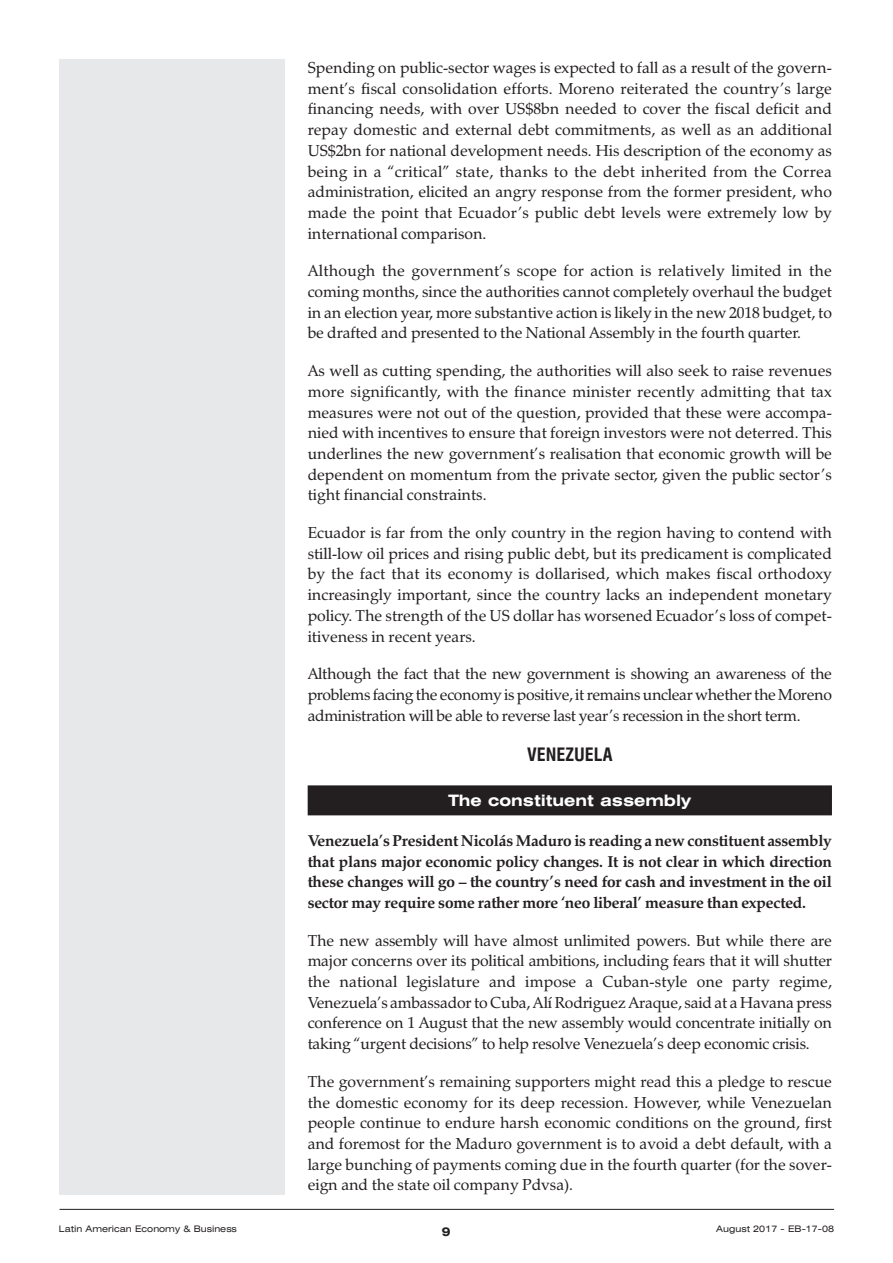
<style>
.page{position:relative;width:893px;height:1263px;background:#fff}
.page>*{position:absolute;margin:0;border:0;box-sizing:border-box;transform-origin:0 0}
.t1{font:700 condensed 18px "Swiss 721 BT";color:#231f20}
.t2{font:15.75px/20.7px "Zapf Calligraphic 801 BT";color:#231f20;text-align:justify}
.t3{font:700 15.75px/20.7px "Zapf Calligraphic 801 BT";letter-spacing:-.015em;color:#231f20;text-align:justify}
.t4{font:700 expanded 15.75px "Swiss 721 BT";color:#fff}
.t5{font:700 expanded 12px "Swiss 721 BT";color:#231f20}
.t6{font:expanded 9px "Swiss 721 BT";color:#231f20}
</style>
<div class="page">
<div style="left:308px;top:785px;width:524px;height:30px;background:#231f20"></div>
<div style="left:60px;top:60px;width:225px;height:1135px;background:#e7e8e9"></div>
<hr style="left:60px;top:1209px;width:774px;height:1px;background:#231f20">
<p class="t2" style="left:308px;top:57px;width:526px">Spending on public-sector wages is expected to fall as a result of the govern&shy;ment’s fiscal consolidation efforts. Moreno reiterated the country’s large financing needs, with over US$8bn needed to cover the fiscal deficit and repay domestic and external debt commitments, as well as an additional US$2bn for national development needs. His description of the economy as being in a “critical” state, thanks to the debt inherited from the Correa administration, elicited an angry response from the former president, who made the point that Ecuador’s public debt levels were extremely low by international comparison.</p>
<p class="t2" style="left:308px;top:261px;width:526px">Although the government’s scope for action is relatively limited in the coming months, since the authorities cannot completely overhaul the budget in an election year, more substantive action is likely in the new 2018 budget, to be drafted and presented to the National Assembly in the fourth quarter.</p>
<p class="t2" style="left:308px;top:360px;width:526px">As well as cutting spending, the authorities will also seek to raise revenues more significantly, with the finance minister recently admitting that tax measures were not out of the question, provided that these were accompa&shy;nied with incentives to ensure that foreign investors were not deterred. This underlines the new government’s realisation that economic growth will be dependent on momentum from the private sector, given the public sector’s tight financial constraints.</p>
<p class="t2" style="left:308px;top:522px;width:526px">Ecuador is far from the only country in the region having to contend with still-low oil prices and rising public debt, but its predicament is complicated by the fact that its economy is dollarised, which makes fiscal orthodoxy increasingly important, since the country lacks an independent monetary policy. The strength of the US dollar has worsened Ecuador’s loss of compet&shy;itiveness in recent years.</p>
<p class="t2" style="left:308px;top:663px;width:526px">Although the fact that the new government is showing an awareness of the problems facing the economy is positive, it remains unclear whether the Moreno administration will be able to reverse last year’s recession in the short term.</p>
<p class="t1" style="left:527px;top:744px;width:87px">VENEZUELA</p>
<p class="t4" style="left:448px;top:792px;width:244px">The constituent assembly</p>
<p class="t3" style="left:308px;top:830px;width:526px">Venezuela’s President Nicolás Maduro is reading a new constituent assembly that plans major economic policy changes. It is not clear in which direction these changes will go – the country’s need for cash and investment in the oil sector may require some rather more ‘neo liberal’ measure than expected.</p>
<p class="t2" style="left:308px;top:930px;width:526px">The new assembly will have almost unlimited powers. But while there are major concerns over its political ambitions, including fears that it will shutter the national legislature and impose a Cuban-style one party regime, Venezuela’s ambassador to Cuba, Alí Rodriguez Araque, said at a Havana press conference on 1 August that the new assembly would concentrate initially on taking “urgent decisions” to help resolve Venezuela’s deep economic crisis.</p>
<p class="t2" style="left:308px;top:1071px;width:526px">The government’s remaining supporters might read this a pledge to rescue the domestic economy for its deep recession. However, while Venezuelan people continue to endure harsh economic conditions on the ground, first and foremost for the Maduro government is to avoid a debt default, with a large bunching of payments coming due in the fourth quarter (for the sover&shy;eign and the state oil company Pdvsa).</p>
<p class="t6" style="left:59px;top:1224px;width:180px">Latin American Economy &amp; Business</p>
<p class="t5" style="left:442px;top:1225px;width:10px">9</p>
<p class="t6" style="left:716px;top:1224px;width:119px">August 2017 - EB-17-08</p>
</div>
